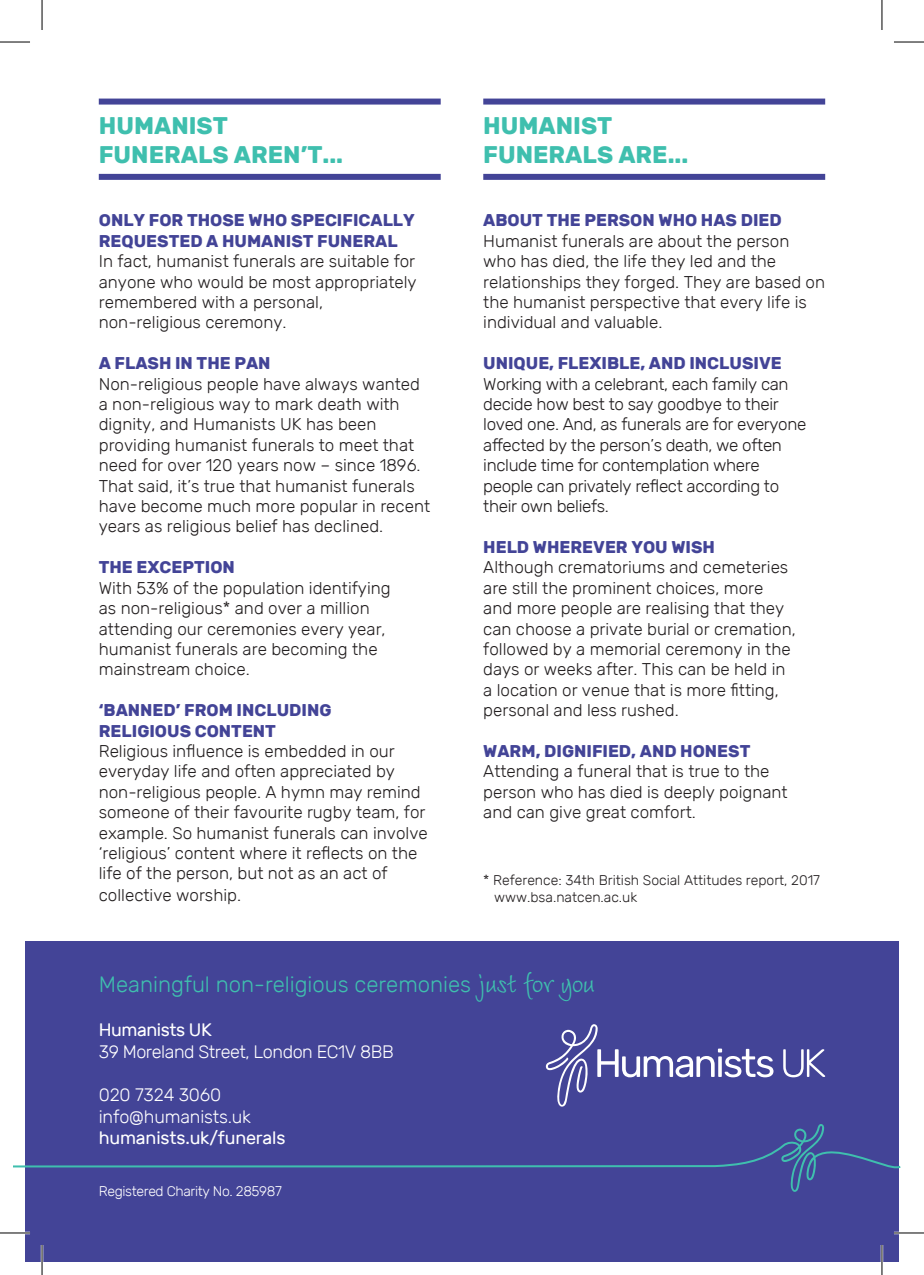
<style>
.page{position:relative;width:924px;height:1275px;background:#fff}
.page>*{position:absolute;margin:0;border:0;box-sizing:border-box;transform-origin:0 0}
.t1{font:700 24px/28.8px "Rubik";color:#3fbfae}
.t2{font:300 22.2px "Rubik";color:#3fbfae}
.t3{font:300 18px/21.6px "Rubik";letter-spacing:-.025em;color:#fff}
.t4{font:18px "Rubik";letter-spacing:-.01em;color:#fff}
.t5{font:300 17px/20.4px "Rubik";color:#231f20}
.t6{font:300 17px/20.4px "Rubik";letter-spacing:-.02em;color:#231f20}
.t7{font:700 17px/20.4px "Rubik";color:#434497}
.t8{font:300 14px/16.8px "Rubik";color:#231f20}
.t9{font:300 14px "Rubik";letter-spacing:-.025em;color:#fff}
.s1{font-family:"Wiesbaden Swing";font-weight:400;font-size:43.6px}
</style>
<div class="page">
<div style="left:25px;top:941px;width:873px;height:320px;background:#434497"></div>
<div style="left:99px;top:99px;width:341px;height:6px;background:#434497"></div>
<div style="left:483px;top:99px;width:341px;height:6px;background:#434497"></div>
<div style="left:99px;top:174px;width:341px;height:6px;background:#434497"></div>
<div style="left:483px;top:174px;width:341px;height:6px;background:#434497"></div>
<svg style="left:545px;top:1024px;width:228px;height:83px"></svg>
<svg style="left:783px;top:1049px;width:41px;height:28px"></svg>
<svg style="left:14px;top:1124px;width:886px;height:67px"></svg>
<hr style="left:0;top:1231px;width:30px;height:3px;background:#fff">
<hr style="left:893px;top:1231px;width:30px;height:3px;background:#fff">
<hr style="left:41px;top:1245px;width:2px;height:30px;background:#fff">
<hr style="left:880px;top:1245px;width:2px;height:30px;background:#fff">
<hr style="left:0;top:42px;width:30px;height:1px;background:#000">
<hr style="left:893px;top:42px;width:30px;height:1px;background:#000">
<hr style="left:0;top:1232px;width:30px;height:1px;background:#000">
<hr style="left:893px;top:1232px;width:30px;height:1px;background:#000">
<hr style="left:42px;top:0;width:1px;height:30px;background:#000">
<hr style="left:42px;top:1245px;width:1px;height:30px;background:#000">
<hr style="left:881px;top:0;width:1px;height:30px;background:#000">
<hr style="left:881px;top:1245px;width:1px;height:30px;background:#000">
<h1 class="t1" style="left:99px;top:111px;width:246px">HUMANIST<br>FUNERALS AREN’T...</h1>
<p class="t7" style="left:99px;top:210px;width:317px">ONLY FOR THOSE WHO SPECIFICALLY<br>REQUESTED A HUMANIST FUNERAL</p>
<p class="t5" style="left:99px;top:251px;width:319px">In fact, humanist funerals are suitable for anyone who would be most appropriately remembered with a personal, non-religious ceremony.</p>
<p class="t7" style="left:99px;top:353px;width:173px">A FLASH IN THE PAN</p>
<p class="t5" style="left:99px;top:374px;width:333px">Non-religious people have always wanted a non-religious way to mark death with dignity, and Humanists UK has been providing humanist funerals to meet that need for over 120 years now – since 1896.<br>That said, it’s true that humanist funerals have become much more popular in recent years as religious belief has declined.</p>
<p class="t7" style="left:99px;top:557px;width:138px">THE EXCEPTION</p>
<p class="t5" style="left:99px;top:578px;width:293px">With 53% of the population identifying as non-religious* and over a million attending our ceremonies every year, humanist funerals are becoming the mainstream choice.</p>
<p class="t7" style="left:99px;top:700px;width:234px">‘BANNED’ FROM INCLUDING<br>RELIGIOUS CONTENT</p>
<p class="t5" style="left:99px;top:741px;width:330px">Religious influence is embedded in our everyday life and often appreciated by non-religious people. A hymn may remind someone of their favourite rugby team, for example. So humanist funerals can involve ‘religious’ content where it reflects on the life of the person, but not as an act of collective worship.</p>
<h1 class="t1" style="left:483px;top:111px;width:206px">HUMANIST<br>FUNERALS ARE...</h1>
<p class="t7" style="left:483px;top:210px;width:300px">ABOUT THE PERSON WHO HAS DIED</p>
<p class="t5" style="left:483px;top:231px;width:343px">Humanist funerals are about the person who has died, the life they led and the relationships they forged. They are based on the humanist perspective that every life is individual and valuable.</p>
<p class="t7" style="left:483px;top:353px;width:300px">UNIQUE, FLEXIBLE, AND INCLUSIVE</p>
<p class="t6" style="left:483px;top:374px;width:324px">Working with a celebrant, each family can decide how best to say goodbye to their loved one. And, as funerals are for everyone affected by the person’s death, we often include time for contemplation where people can privately reflect according to their own beliefs.</p>
<p class="t7" style="left:483px;top:537px;width:233px">HELD WHEREVER YOU WISH</p>
<p class="t5" style="left:483px;top:557px;width:314px">Although crematoriums and cemeteries are still the prominent choices, more and more people are realising that they can choose a private burial or cremation, followed by a memorial ceremony in the days or weeks after. This can be held in a location or venue that is more fitting, personal and less rushed.</p>
<p class="t7" style="left:483px;top:741px;width:268px">WARM, DIGNIFIED, AND HONEST</p>
<p class="t5" style="left:483px;top:761px;width:306px">Attending a funeral that is true to the person who has died is deeply poignant and can give great comfort.</p>
<p class="t8" style="left:494px;top:871px;width:327px;text-indent:-11px">* Reference: 34th British Social Attitudes report, 2017 www.bsa.natcen.ac.uk</p>
<h2 class="t2" style="left:99px;top:971px;width:498px">Meaningful non-religious ceremonies <span class="s1">just for you</span></h2>
<p class="t4" style="left:99px;top:1020px;width:114px">Humanists UK</p>
<p class="t3" style="left:99px;top:1041px;width:296px">39 Moreland Street, London EC1V 8BB</p>
<p class="t3" style="left:99px;top:1084px;width:154px">020 7324 3060 info@humanists.uk</p>
<p class="t4" style="left:99px;top:1128px;width:188px">humanists.uk/funerals</p>
<p class="t9" style="left:99px;top:1183px;width:185px">Registered Charity No. 285987</p>
</div>
